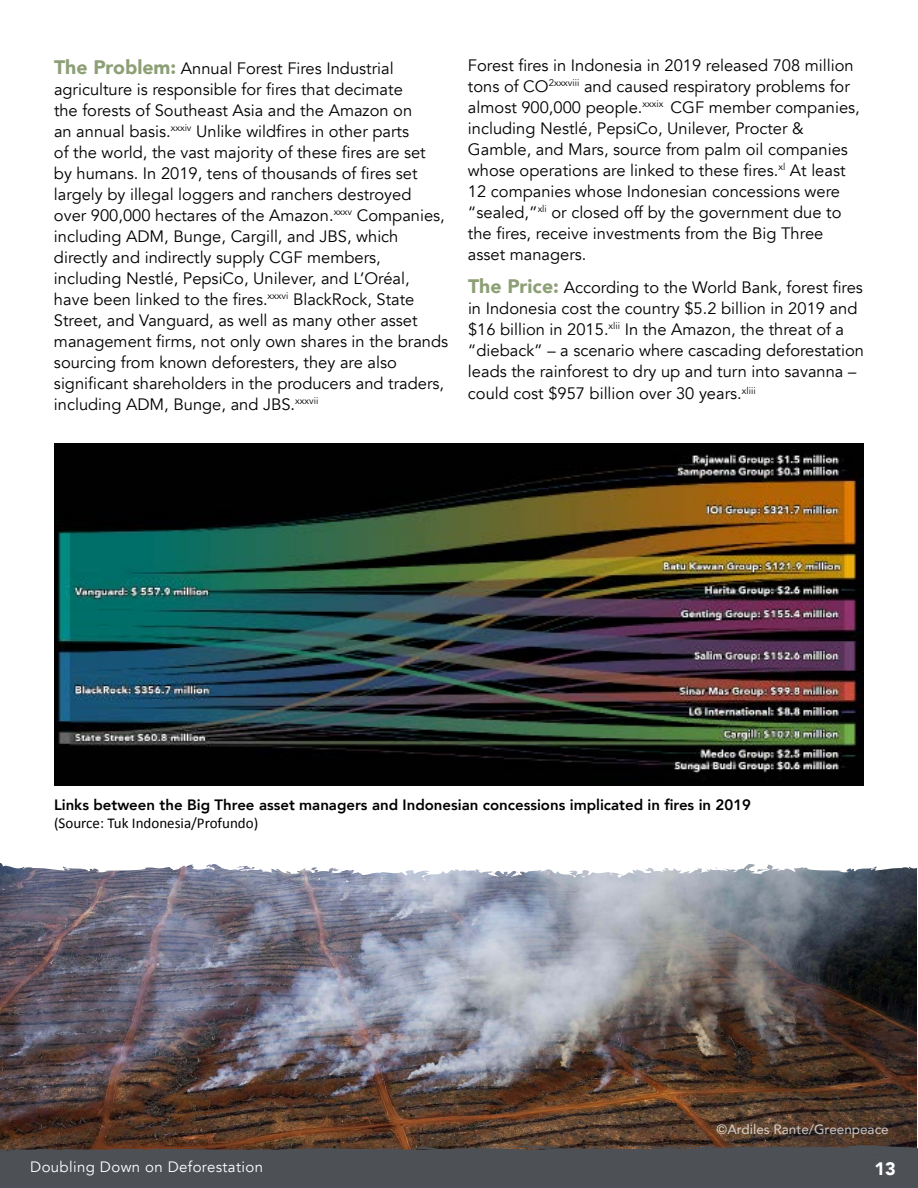
<style>
.page{position:relative;width:918px;height:1188px;background:#fff}
.page>*{position:absolute;margin:0;border:0;box-sizing:border-box;transform-origin:0 0}
.t1{font:900 18px "Avenir";color:#fff}
.t2{font:16.5px/21px "Avenir";color:#000}
.t3{font:800 15px "Avenir";color:#000}
.t4{font:15px "Calibri";color:#000}
.t5{font:15px "Avenir";letter-spacing:.025em;color:#fff}
.t6{font:500 13.5px "Avenir";color:#fff}
.s1{font-weight:900;font-size:19.5px;color:#8c9f75}
</style>
<div class="page">
<img style="left:0;top:882px;width:917px;height:263px">
<svg style="left:0;top:863px;width:917px;height:19px"></svg>
<svg style="left:0;top:1145px;width:918px;height:43px;background:#4d4f52"></svg>
<img style="left:54px;top:443px;width:810px;height:343px">
<p class="t2" style="left:54px;top:58px;width:396px"><span class="s1">The Problem:</span> Annual Forest Fires Industrial agriculture is responsible for fires that decimate<br>the forests of Southeast Asia and the Amazon on<br>an annual basis.<sup>xxxiv</sup> Unlike wildfires in other parts<br>of the world, the vast majority of these fires are set<br>by humans. In 2019, tens of thousands of fires set largely by illegal loggers and ranchers destroyed<br>over 900,000 hectares of the Amazon.<sup>xxxv</sup> Companies, including ADM, Bunge, Cargill, and JBS, which directly and indirectly supply CGF members, including Nestlé, PepsiCo, Unilever, and L’Oréal, have been linked to the fires.<sup>xxxvi</sup> BlackRock, State Street, and Vanguard, as well as many other asset management firms, not only own shares in the brands sourcing from known deforesters, they are also significant shareholders in the producers and traders, including ADM, Bunge, and JBS.<sup>xxxvii</sup></p>
<p class="t2" style="left:468px;top:55px;width:393px">Forest fires in Indonesia in 2019 released 708 million tons of CO<sup>2xxxviii</sup> and caused respiratory problems for almost 900,000 people.<sup>xxxix</sup> CGF member companies, including Nestlé, PepsiCo, Unilever, Procter &amp; Gamble, and Mars, source from palm oil companies whose operations are linked to these fires.<sup>xl</sup> At least 12 companies whose Indonesian concessions were “sealed,”<sup>xli</sup> or closed off by the government due to the fires, receive investments from the Big Three asset managers.</p>
<p class="t2" style="left:468px;top:277px;width:397px"><span class="s1">The Price:</span> According to the World Bank, forest fires in Indonesia cost the country $5.2 billion in 2019 and $16 billion in 2015.<sup>xlii</sup> In the Amazon, the threat of a “dieback” – a scenario where cascading deforestation leads the rainforest to dry up and turn into savanna –</p>
<p class="t2" style="left:468px;top:383px;width:289px">could cost $957 billion over 30 years.<sup>xliii</sup></p>
<p class="t3" style="left:54px;top:793px;width:699px">Links between the Big Three asset managers and Indonesian concessions implicated in fires in 2019</p>
<p class="t4" style="left:54px;top:814px;width:206px">(Source: Tuk Indonesia/Profundo)</p>
<p class="t6" style="left:717px;top:1118px;width:174px">©Ardiles Rante/Greenpeace</p>
<p class="t5" style="left:30px;top:1158px;width:234px">Doubling Down on Deforestation</p>
<p class="t1" style="left:875px;top:1154px;width:23px">13</p>
</div>
